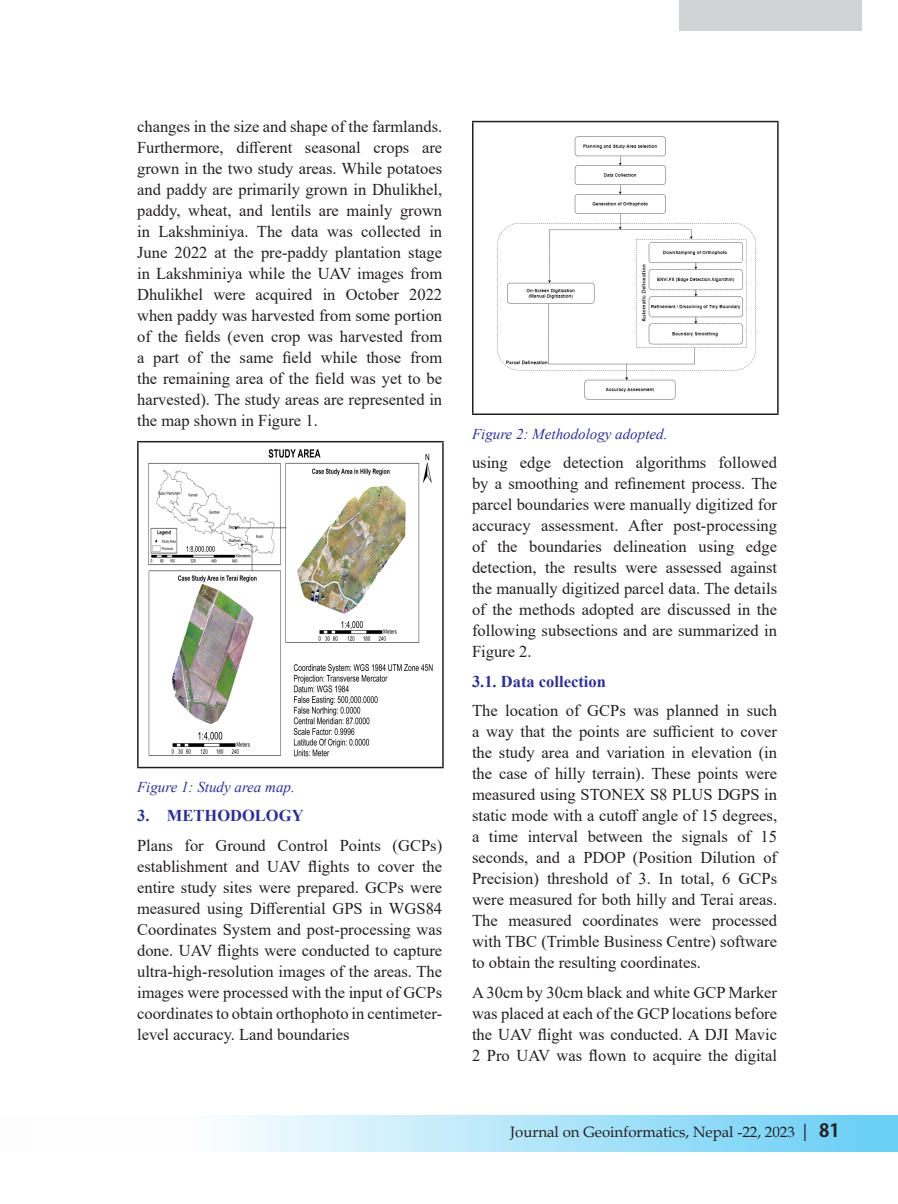
<style>
.page{position:relative;width:898px;height:1204px;background:#fff}
.page>*{position:absolute;margin:0;border:0;box-sizing:border-box;transform-origin:0 0}
.t1{font:16.5px/21px "Times New Roman";color:#231f20;text-align:justify}
.Head2{font:700 16.5px "Times New Roman";color:#2e3092}
.t2{font:italic 15px "Times New Roman";color:#2e3092}
.t3{font:15px "Book Antiqua";color:#231f20}
.s1{font-size:18px}
.s2{font-family:"Koz Go Pr 6 N";font-weight:700;font-size:18px}
</style>
<div class="page">
<div style="left:0;top:1114px;width:897px;height:37px;background:linear-gradient(to right,#fff,#6dcff6)"></div>
<div style="left:679px;top:0;width:182px;height:31px;background:#d1d2d4"></div>
<hr style="left:137px;top:441px;width:306px;height:1px;background:#231f20">
<hr style="left:137px;top:442px;width:1px;height:324px;background:#231f20">
<hr style="left:442px;top:442px;width:1px;height:324px;background:#231f20">
<hr style="left:137px;top:766px;width:306px;height:2px;background:#231f20">
<img style="left:148px;top:449px;width:285px;height:308px">
<hr style="left:472px;top:121px;width:306px;height:1px;background:#231f20">
<hr style="left:472px;top:122px;width:1px;height:291px;background:#231f20">
<hr style="left:776px;top:122px;width:2px;height:291px;background:#231f20">
<hr style="left:472px;top:413px;width:306px;height:2px;background:#231f20">
<img style="left:497px;top:136px;width:259px;height:264px">
<p class="t1" style="left:137px;top:116px;width:306px">changes in the size and shape of the farmlands.<br>Furthermore, different seasonal crops are grown in the two study areas. While potatoes and paddy are primarily grown in Dhulikhel, paddy, wheat, and lentils are mainly grown in Lakshminiya. The data was collected in June 2022 at the pre-paddy plantation stage in Lakshminiya while the UAV images from Dhulikhel were acquired in October 2022 when paddy was harvested from some portion of the fields (even crop was harvested from a part of the same field while those from the remaining area of the field was yet to be harvested). The study areas are represented in the map shown in Figure 1.</p>
<p class="t2" style="left:137px;top:776px;width:159px">Figure 1: Study area map.</p>
<p class="Head2" style="left:137px;top:803px;width:168px">3. METHODOLOGY</p>
<p class="t1" style="left:137px;top:834px;width:306px">Plans for Ground Control Points (GCPs) establishment and UAV flights to cover the entire study sites were prepared. GCPs were measured using Differential GPS in WGS84<br>Coordinates System and post-processing was done. UAV flights were conducted to capture ultra-high-resolution images of the areas. The images were processed with the input of GCPs coordinates to obtain orthophoto in centimeter&shy;level accuracy. Land boundaries</p>
<p class="t2" style="left:472px;top:423px;width:197px">Figure 2: Methodology adopted.</p>
<p class="t1" style="left:472px;top:451px;width:306px">using edge detection algorithms followed by a smoothing and refinement process. The parcel boundaries were manually digitized for accuracy assessment. After post-processing of the boundaries delineation using edge detection, the results were assessed against the manually digitized parcel data. The details of the methods adopted are discussed in the following subsections and are summarized in Figure 2.</p>
<p class="Head2" style="left:472px;top:669px;width:135px">3.1. Data collection</p>
<p class="t1" style="left:472px;top:699px;width:306px">The location of GCPs was planned in such a way that the points are sufficient to cover the study area and variation in elevation (in the case of hilly terrain). These points were measured using STONEX S8 PLUS DGPS in static mode with a cutoff angle of 15 degrees, a time interval between the signals of 15 seconds, and a PDOP (Position Dilution of Precision) threshold of 3. In total, 6 GCPs were measured for both hilly and Terai areas.<br>The measured coordinates were processed with TBC (Trimble Business Centre) software to obtain the resulting coordinates.</p>
<p class="t1" style="left:472px;top:981px;width:306px">A 30cm by 30cm black and white GCP Marker was placed at each of the GCP locations before the UAV flight was conducted. A DJI Mavic 2 Pro UAV was flown to acquire the digital</p>
<p class="t3" style="left:510px;top:1121px;width:331px">Journal on Geoinformatics, Nepal -22, 2023 <span class="s1">|</span> <span class="s2">81</span></p>
</div>
